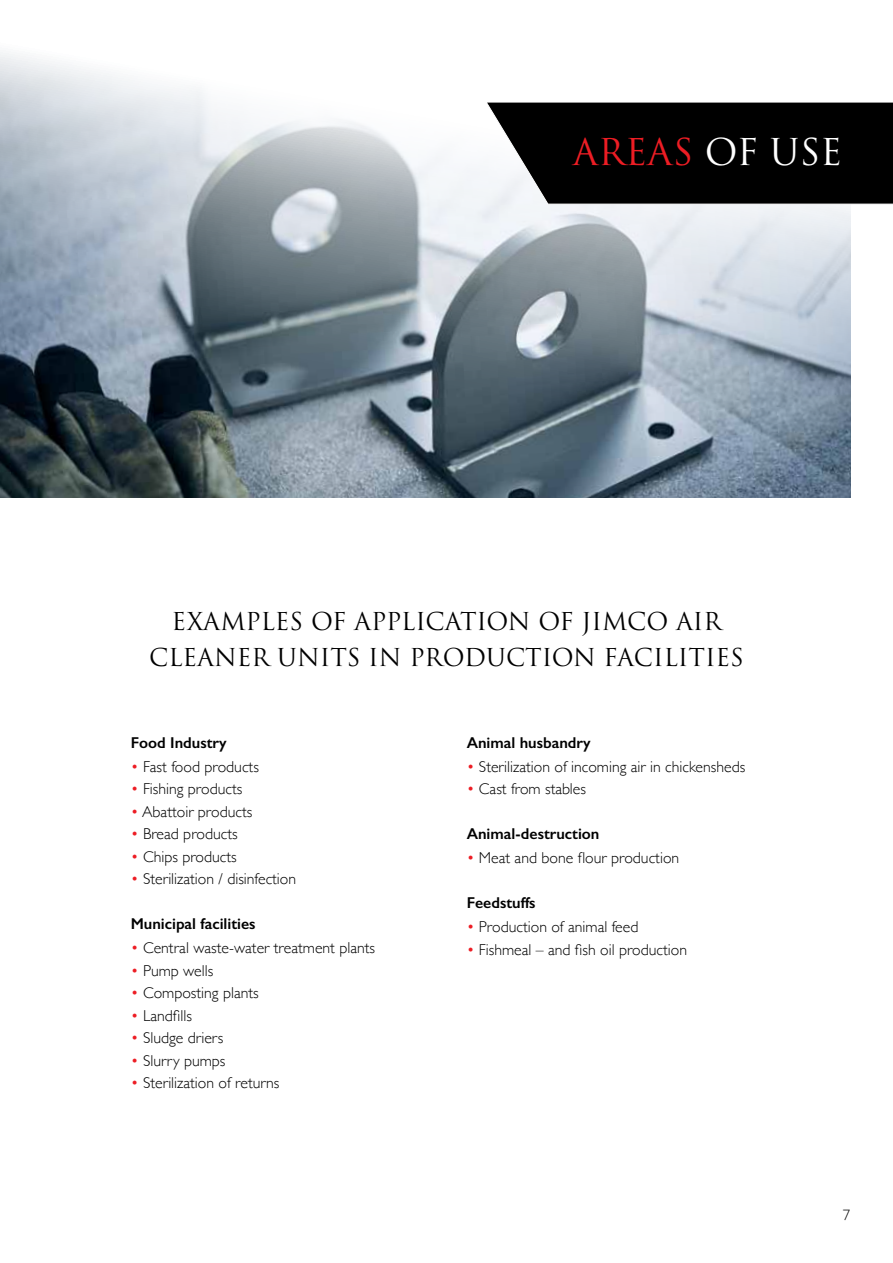
<style>
.page{position:relative;width:893px;height:1263px;background:#fff}
.page>*{position:absolute;margin:0;border:0;box-sizing:border-box;transform-origin:0 0}
.t1{font:36px "Trajan Pro";color:#ed1d24}
.t2{font:24px/36px "Trajan Pro";color:#000;text-align:center}
.t3{font:300 15.75px "Gill Sans";color:#000}
.t4{font:600 15.75px "Gill Sans";color:#000}
.t5{font:300 15px "Gill Sans";color:#000}
.s1{color:#fff}
.s2{color:#ed1d24}
</style>
<div class="page">
<img style="left:0;top:52px;width:850px;height:445px">
<svg style="left:485px;top:101px;width:408px;height:104px;background:#1a1a1a"></svg>
<h1 class="t1" style="left:573px;top:129px;width:271px">AREAS <span class="s1">OF USE</span></h1>
<h2 class="t2" style="left:149px;top:603px;width:596px">EXAMPLES OF APPLICATION OF JIMCO AIR<br>CLEANER UNITS IN PRODUCTION FACILITIES</h2>
<p class="t4" style="left:131px;top:733px;width:97px">Food Industry</p>
<p class="t3" style="left:131px;top:754px;width:130px"><span class="s2">•</span> Fast food products</p>
<p class="t3" style="left:131px;top:777px;width:113px"><span class="s2">•</span> Fishing products</p>
<p class="t3" style="left:131px;top:799px;width:123px"><span class="s2">•</span> Abattoir products</p>
<p class="t3" style="left:131px;top:822px;width:109px"><span class="s2">•</span> Bread products</p>
<p class="t3" style="left:131px;top:844px;width:108px"><span class="s2">•</span> Chips products</p>
<p class="t3" style="left:131px;top:867px;width:167px"><span class="s2">•</span> Sterilization / disinfection</p>
<p class="t4" style="left:131px;top:914px;width:126px">Municipal facilities</p>
<p class="t3" style="left:131px;top:936px;width:246px"><span class="s2">•</span> Central waste-water treatment plants</p>
<p class="t3" style="left:131px;top:958px;width:84px"><span class="s2">•</span> Pump wells</p>
<p class="t3" style="left:131px;top:981px;width:130px"><span class="s2">•</span> Composting plants</p>
<p class="t3" style="left:131px;top:1003px;width:63px"><span class="s2">•</span> Landfills</p>
<p class="t3" style="left:131px;top:1026px;width:94px"><span class="s2">•</span> Sludge driers</p>
<p class="t3" style="left:131px;top:1048px;width:96px"><span class="s2">•</span> Slurry pumps</p>
<p class="t3" style="left:131px;top:1071px;width:150px"><span class="s2">•</span> Sterilization of returns</p>
<p class="t4" style="left:467px;top:733px;width:125px">Animal husbandry</p>
<p class="t3" style="left:467px;top:754px;width:280px"><span class="s2">•</span> Sterilization of incoming air in chickensheds</p>
<p class="t3" style="left:467px;top:777px;width:121px"><span class="s2">•</span> Cast from stables</p>
<p class="t4" style="left:467px;top:824px;width:134px">Animal-destruction</p>
<p class="t3" style="left:467px;top:846px;width:214px"><span class="s2">•</span> Meat and bone flour production</p>
<p class="t4" style="left:467px;top:893px;width:70px">Feedstuffs</p>
<p class="t3" style="left:467px;top:915px;width:173px"><span class="s2">•</span> Production of animal feed</p>
<p class="t3" style="left:467px;top:937px;width:222px"><span class="s2">•</span> Fishmeal – and fish oil production</p>
<p class="t5" style="left:843px;top:1203px;width:9px">7</p>
</div>
